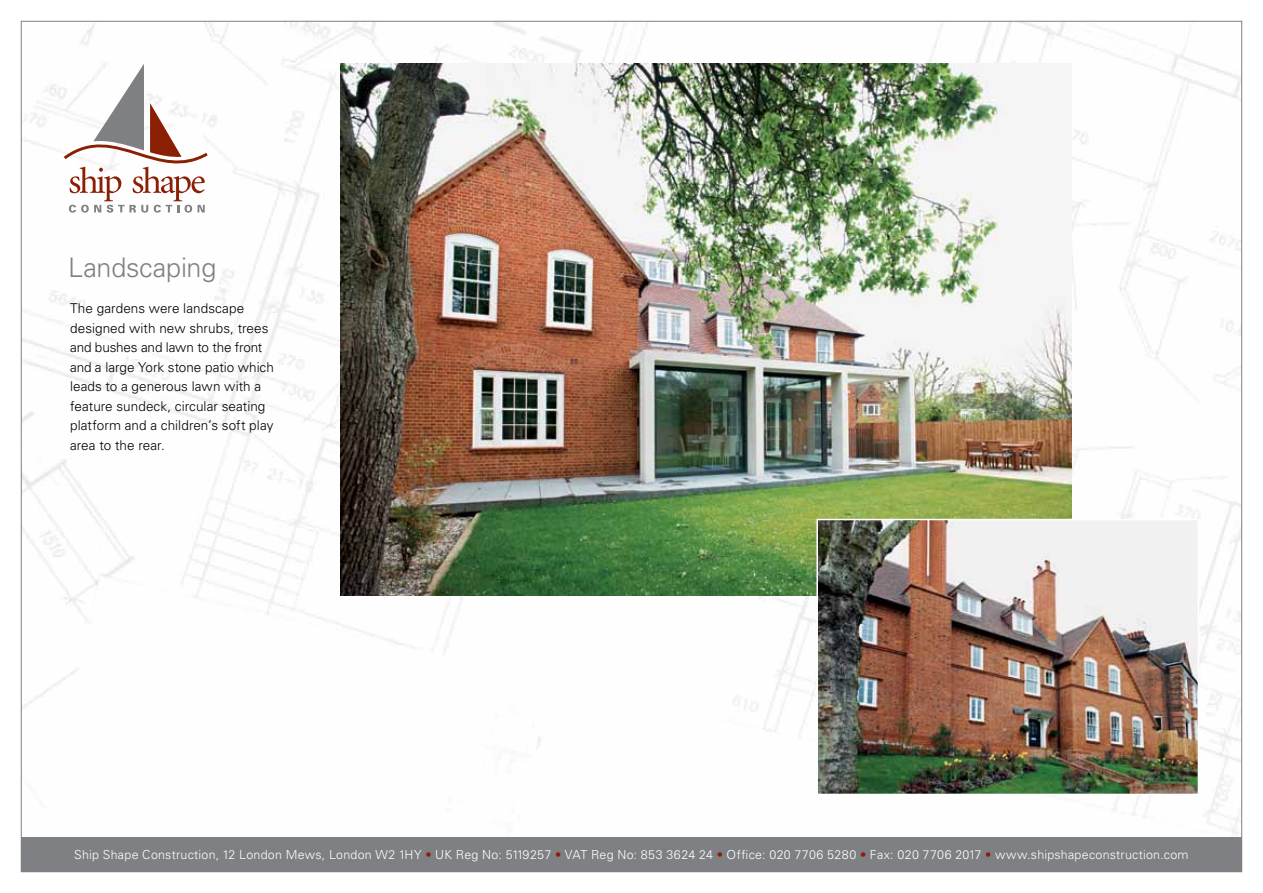
<style>
.page{position:relative;width:1263px;height:893px;background:#fff}
.page>*{position:absolute;margin:0;border:0;box-sizing:border-box;transform-origin:0 0}
.t1{font:300 27px "Univers";letter-spacing:-.01em;color:#7e8083}
.t2{font:300 13.5px/19.5px "Univers";color:#000}
.t3{font:300 12.45px "Univers";letter-spacing:.02em;color:#fff}
.s1{color:#8a1f03}
</style>
<div class="page">
<img style="left:23px;top:23px;width:1217px;height:815px">
<div style="left:21px;top:838px;width:1221px;height:34px;background:#7e8083"></div>
<svg style="left:64px;top:64px;width:144px;height:149px"></svg>
<img style="left:340px;top:64px;width:731px;height:531px">
<img style="left:819px;top:522px;width:377px;height:270px">
<div style="left:816px;top:519px;width:383px;height:276px;border:2px solid #fff"></div>
<h1 class="t1" style="left:68px;top:251px;width:150px">Landscaping</h1>
<p class="t2" style="left:70px;top:299px;width:205px">The gardens were landscape designed with new shrubs, trees and bushes and lawn to the front and a large York stone patio which leads to a generous lawn with a feature sundeck, circular seating platform and a children’s soft play area to the rear.</p>
<p class="t3" style="left:74px;top:847px;width:1116px">Ship Shape Construction, 12 London Mews, London W2 1HY <span class="s1">•</span> UK Reg No: 5119257 <span class="s1">•</span> VAT Reg No: 853 3624 24 <span class="s1">•</span> Office: 020 7706 5280 <span class="s1">•</span> Fax: 020 7706 2017 <span class="s1">•</span> www.shipshapeconstruction.com</p>
</div>
